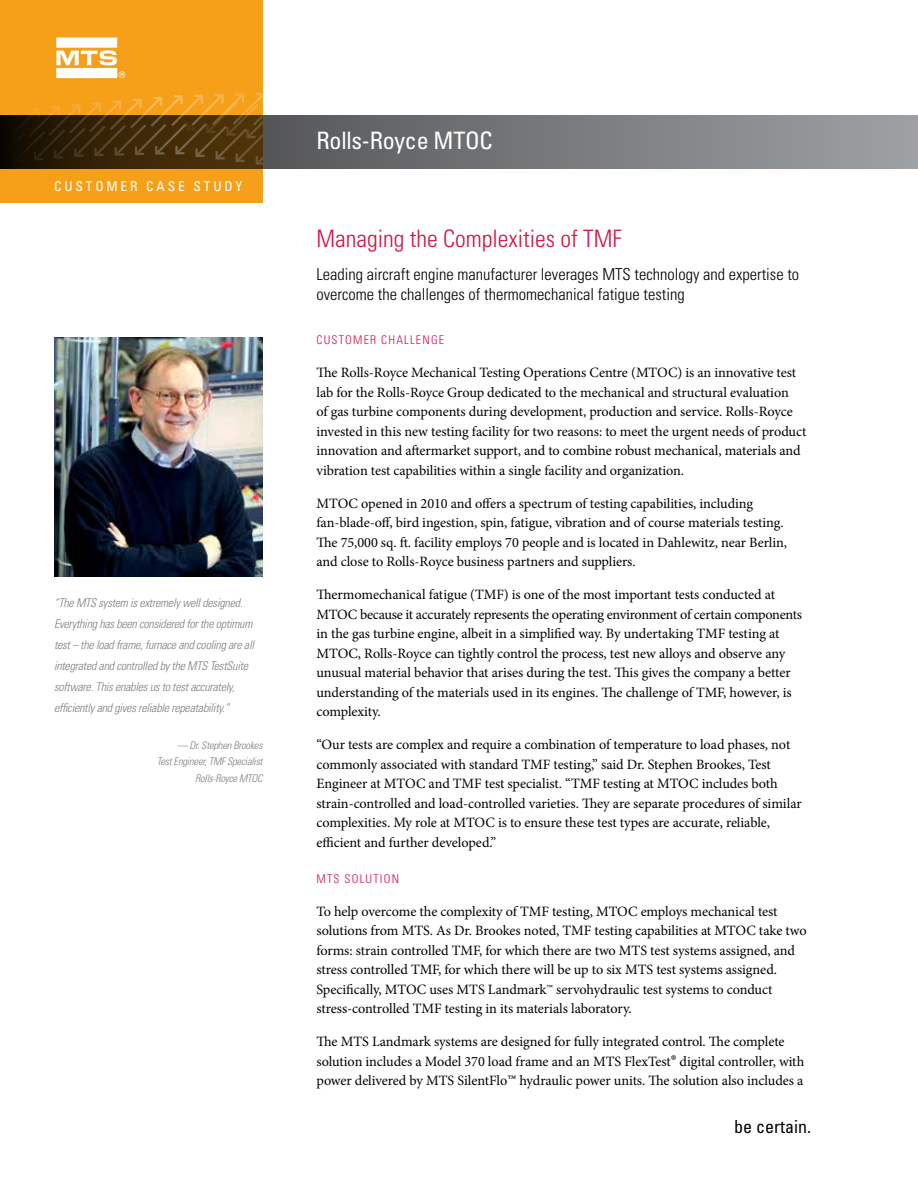
<style>
.page{position:relative;width:918px;height:1188px;background:#fff}
.page>*{position:absolute;margin:0;border:0;box-sizing:border-box;transform-origin:0 0}
.t1{font:300 condensed 24px "Univers LT Std";color:#d31245}
.t2{font:condensed 24px "Univers LT Std";letter-spacing:-.01em;color:#fff}
.t3{font:condensed 18px "Univers LT Std";color:#000}
.t4{font:300 condensed 16.5px/19.8px "Univers LT Std";color:#000}
.t5{font:14.25px/19.5px "Minion Pro";letter-spacing:-.005em;color:#000}
.t6{font:condensed 13.5px "Univers LT Std";letter-spacing:.21em;color:#fff}
.t7{font:italic 300 condensed 12px/21px "Univers LT Std";letter-spacing:-.02em;color:#7d7f82}
.t8{font:300 condensed 12px "Univers LT Std";letter-spacing:.1em;color:#d31245}
.t9{font:italic 300 condensed 10.5px/16.5px "Univers LT Std";letter-spacing:-.02em;color:#7d7f82;text-align:right}
.s1{font-size:18px}
.s2{font-size:19.5px}
</style>
<div class="page">
<svg style="left:262px;top:116px;width:656px;height:52px;background:#7a7b7d"></svg>
<div style="left:0;top:0;width:262px;height:203px;background:#f6a01a"></div>
<svg style="left:0;top:38px;width:262px;height:130px"></svg>
<img style="left:54px;top:338px;width:208px;height:239px">
<p class="t6" style="left:54px;top:178px;width:190px">CUSTOMER CASE STUDY</p>
<p class="t7" style="left:54px;top:593px;width:202px">“The MTS system is extremely well designed.<br>Everything has been considered for the optimum test – the load frame, furnace and cooling are all integrated and controlled by the MTS TestSuite software. This enables us to test accurately, efficiently and gives reliable repeatability.”</p>
<p class="t9" style="left:157px;top:737px;width:107px">— Dr. Stephen Brookes<br>Test Engineer, TMF Specialist<br>Rolls-Royce MTOC</p>
<h1 class="t2" style="left:316px;top:125px;width:178px">Rolls-Royce MTOC</h1>
<h1 class="t1" style="left:316px;top:224px;width:307px">Managing the Complexities of TMF</h1>
<p class="t4" style="left:316px;top:264px;width:484px">Leading aircraft engine manufacturer leverages MTS technology and expertise to overcome the challenges of thermomechanical fatigue testing</p>
<p class="t8" style="left:316px;top:333px;width:129px">CUSTOMER CHALLENGE</p>
<p class="t5" style="left:316px;top:363px;width:492px">The Rolls-Royce Mechanical Testing Operations Centre (MTOC) is an innovative test lab for the Rolls-Royce Group dedicated to the mechanical and structural evaluation<br>of gas turbine components during development, production and service. Rolls-Royce invested in this new testing facility for two reasons: to meet the urgent needs of product innovation and aftermarket support, and to combine robust mechanical, materials and vibration test capabilities within a single facility and organization.</p>
<p class="t5" style="left:316px;top:493px;width:472px">MTOC opened in 2010 and offers a spectrum of testing capabilities, including fan-blade-off, bird ingestion, spin, fatigue, vibration and of course materials testing.<br>The 75,000 sq. ft. facility employs 70 people and is located in Dahlewitz, near Berlin, and close to Rolls-Royce business partners and suppliers.</p>
<p class="t5" style="left:316px;top:585px;width:487px">Thermomechanical fatigue (TMF) is one of the most important tests conducted at MTOC because it accurately represents the operating environment of certain components in the gas turbine engine, albeit in a simplified way. By undertaking TMF testing at MTOC, Rolls-Royce can tightly control the process, test new alloys and observe any unusual material behavior that arises during the test. This gives the company a better understanding of the materials used in its engines. The challenge of TMF, however, is complexity.</p>
<p class="t5" style="left:316px;top:735px;width:487px">“Our tests are complex and require a combination of temperature to load phases, not commonly associated with standard TMF testing,” said Dr. Stephen Brookes, Test Engineer at MTOC and TMF test specialist. “TMF testing at MTOC includes both strain-controlled and load-controlled varieties. They are separate procedures of similar complexities. My role at MTOC is to ensure these test types are accurate, reliable, efficient and further developed.”</p>
<p class="t8" style="left:316px;top:871px;width:84px">MTS SOLUTION</p>
<p class="t5" style="left:316px;top:901px;width:492px">To help overcome the complexity of TMF testing, MTOC employs mechanical test solutions from MTS. As Dr. Brookes noted, TMF testing capabilities at MTOC take two forms: strain controlled TMF, for which there are two MTS test systems assigned, and stress controlled TMF, for which there will be up to six MTS test systems assigned.<br>Specifically, MTOC uses MTS Landmark™ servohydraulic test systems to conduct stress-controlled TMF testing in its materials laboratory.</p>
<p class="t5" style="left:316px;top:1032px;width:489px">The MTS Landmark systems are designed for fully integrated control. The complete solution includes a Model 370 load frame and an MTS FlexTest<span class="s1">®</span> digital controller, with power delivered by MTS SilentFlo<span class="s2">™</span> hydraulic power units. The solution also includes a</p>
<p class="t3" style="left:734px;top:1115px;width:78px">be certain.</p>
</div>
